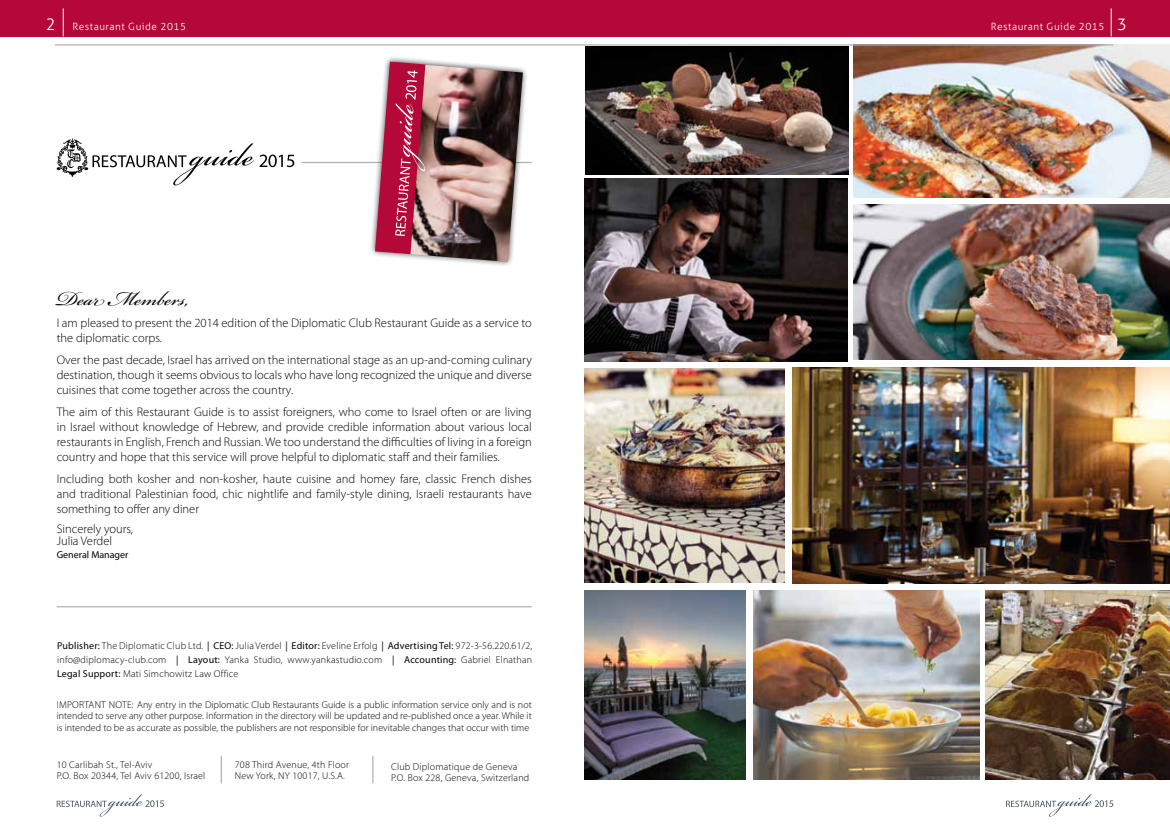
<style>
.page{position:relative;width:1170px;height:833px;background:#fff}
.page>*{position:absolute;margin:0;border:0;box-sizing:border-box;transform-origin:0 0}
.t1{font:31.25px "Bickham Script Pro";color:#000}
.t2{font:300 16.25px "Aller";color:#fff}
.t3{font:300 12.5px/15px "Myriad Pro";color:#000;text-align:justify}
.t4{font:300 10px/11.2px "Myriad Pro";letter-spacing:.02em;color:#000}
.t5{font:300 10px "Aller";letter-spacing:.05em;color:#fff}
.t6{font:10px "Myriad Pro";color:#000}
.s1{font-size:16.25px}
.s2{font-weight:400}
</style>
<div class="page">
<img style="left:985px;top:590px;width:184px;height:190px">
<img style="left:792px;top:368px;width:377px;height:215px">
<img style="left:753px;top:590px;width:225px;height:190px">
<img style="left:585px;top:590px;width:160px;height:189px">
<img style="left:853px;top:204px;width:316px;height:155px">
<img style="left:853px;top:45px;width:316px;height:153px">
<img style="left:585px;top:178px;width:262px;height:183px">
<img style="left:585px;top:46px;width:263px;height:128px">
<img style="left:585px;top:369px;width:199px;height:213px">
<svg style="left:221px;top:756px;width:1px;height:27px"></svg>
<svg style="left:372px;top:756px;width:1px;height:27px"></svg>
<hr style="left:57px;top:606px;width:474px;height:1px;background:#afb1b4">
<hr style="left:302px;top:162px;width:229px;height:1px;background:#afb1b4">
<svg style="left:57px;top:138px;width:237px;height:47px"></svg>
<svg style="left:57px;top:794px;width:107px;height:22px"></svg>
<svg style="left:1006px;top:794px;width:107px;height:22px"></svg>
<div style="left:0;top:0;width:1169px;height:36px;background:#b30838"></div>
<hr style="left:55px;top:44px;width:1058px;height:2px;background:#afb1b4">
<svg style="left:1110px;top:8px;width:1px;height:28px"></svg>
<img style="left:368px;top:57px;width:162px;height:209px">
<svg style="left:63px;top:8px;width:1px;height:28px"></svg>
<h2 class="t2" style="left:46px;top:14px;width:11px">2</h2>
<p class="t5" style="left:73px;top:21px;width:115px">Restaurant Guide 2015</p>
<p class="t5" style="left:990px;top:21px;width:137px">Restaurant Guide 2015 <span class="s1">3</span></p>
<h1 class="t1" style="left:57px;top:276px;width:133px">Dear Members,</h1>
<p class="t3" style="left:57px;top:315px;width:476px">I am pleased to present the 2014 edition of the Diplomatic Club Restaurant Guide as a service to the diplomatic corps.</p>
<p class="t3" style="left:57px;top:352px;width:476px">Over the past decade, Israel has arrived on the international stage as an up-and-coming culinary destination, though it seems obvious to locals who have long recognized the unique and diverse cuisines that come together across the country.</p>
<p class="t3" style="left:57px;top:404px;width:476px">The aim of this Restaurant Guide is to assist foreigners, who come to Israel often or are living in Israel without knowledge of Hebrew, and provide credible information about various local restaurants in English, French and Russian. We too understand the difficulties of living in a foreign country and hope that this service will prove helpful to diplomatic staff and their families.</p>
<p class="t3" style="left:57px;top:471px;width:476px">Including both kosher and non-kosher, haute cuisine and homey fare, classic French dishes and traditional Palestinian food, chic nightlife and family-style dining, Israeli restaurants have something to offer any diner</p>
<p class="t3" style="left:57px;top:522px;width:78px;line-height:12.5px">Sincerely yours,<br>Julia Verdel</p>
<p class="t6" style="left:57px;top:548px;width:73px">General Manager</p>
<p class="t4" style="left:57px;top:639px;width:476px;line-height:13.8px;text-align:justify"><span class="s2">Publisher:</span> The Diplomatic Club Ltd. <span class="s2">| CEO:</span> Julia Verdel <span class="s2">| Editor:</span> Eveline Erfolg <span class="s2">| Advertising Tel:</span> 972-3-56.220.61/2, info@diplomacy-club.com <span class="s2">| Layout:</span> Yanka Studio, www.yankastudio.com <span class="s2">| Accounting:</span> Gabriel Elnathan <span class="s2">Legal Support:</span> Mati Simchowitz Law Office</p>
<p class="t4" style="left:57px;top:699px;width:476px;text-align:justify">IMPORTANT NOTE: Any entry in the Diplomatic Club Restaurants Guide is a public information service only and is not intended to serve any other purpose. Information in the directory will be updated and re-published once a year. While it is intended to be as accurate as possible, the publishers are not responsible for inevitable changes that occur with time</p>
<p class="t4" style="left:57px;top:759px;width:150px">10 Carlibah St., Tel-Aviv<br>P.O. Box 20344, Tel Aviv 61200, Israel</p>
<p class="t4" style="left:235px;top:759px;width:116px">708 Third Avenue, 4th Floor<br>New York, NY 10017, U.S.A.</p>
<p class="t4" style="left:391px;top:760px;width:140px">Club Diplomatique de Geneva<br>P.O. Box 228, Geneva, Switzerland</p>
</div>
